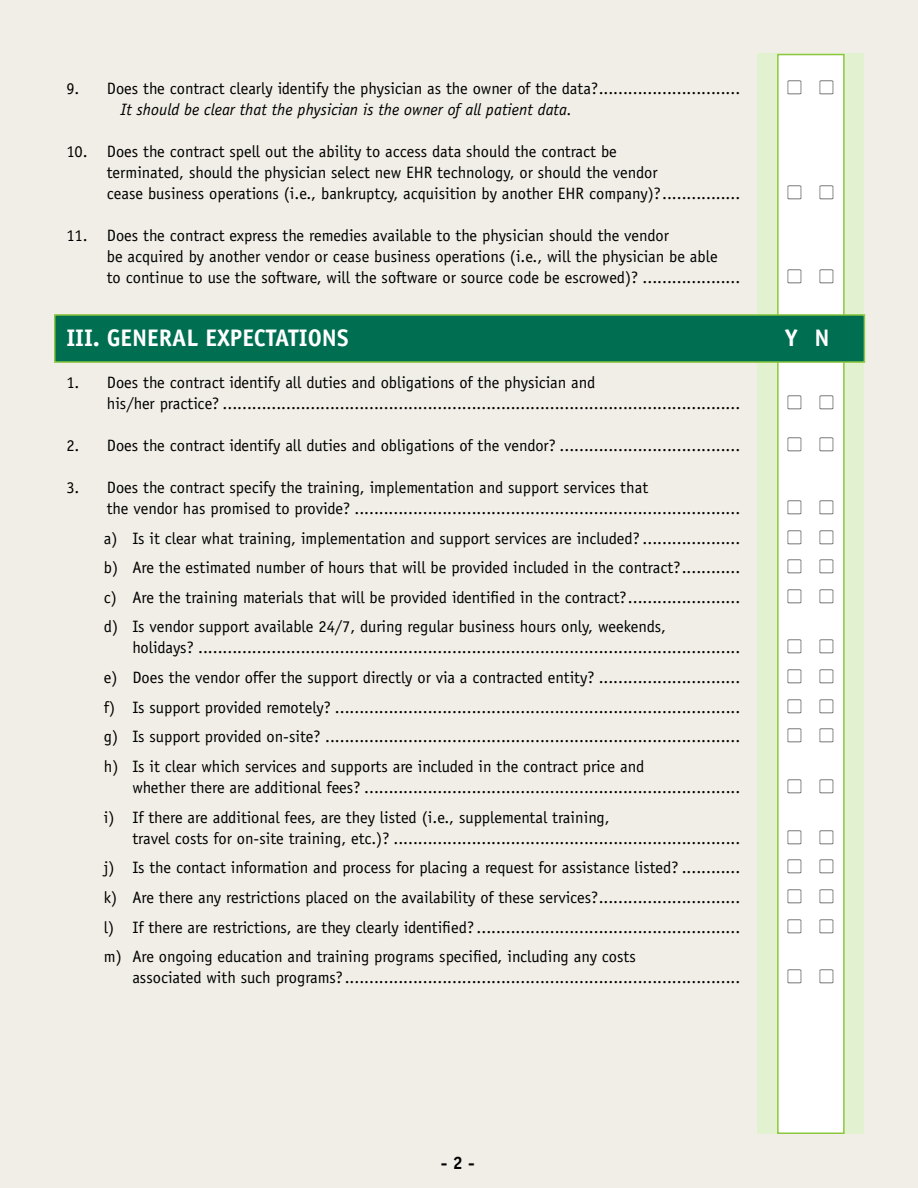
<style>
.page{position:relative;width:918px;height:1188px;background:#f0eee6}
.page>*{position:absolute;margin:0;border:0;box-sizing:border-box;transform-origin:0 0}
.t1{font:700 24px "Officina Sans";color:#fff}
.t2{font:700 18px "Officina Sans";color:#000}
.t3{font:16.5px/21px "Officina Sans";color:#000}
.t4{font:italic 16.5px "Officina Sans";color:#000}
.t5{font:16.5px "Carta";color:#000;scale:.8 1}
</style>
<div class="page">
<div style="left:758px;top:54px;width:106px;height:1080px;background:#e2f1cf"></div>
<div style="left:777px;top:54px;width:68px;height:1080px;background:#fff;border:2px solid #8dc63f"></div>
<div style="left:54px;top:314px;width:811px;height:49px;background:#006f51;border:2px solid #8dc63f"></div>
<p class="t3" style="left:66px;top:78px;width:675px">9. Does the contract clearly identify the physician as the owner of the data?.............................</p>
<p class="t5" style="left:788px;top:79px;width:58px">L L</p>
<p class="t4" style="left:120px;top:100px;width:453px">It should be clear that the physician is the owner of all patient data.</p>
<p class="t3" style="left:107px;top:141px;width:635px;text-indent:-40px">10. Does the contract spell out the ability to access data should the contract be<br>terminated, should the physician select new EHR technology, or should the vendor<br>cease business operations (i.e., bankruptcy, acquisition by another EHR company)?................</p>
<p class="t5" style="left:788px;top:184px;width:58px">L L</p>
<p class="t3" style="left:107px;top:225px;width:635px;text-indent:-41px">11. Does the contract express the remedies available to the physician should the vendor<br>be acquired by another vendor or cease business operations (i.e., will the physician be able<br>to continue to use the software, will the software or source code be escrowed)? ....................</p>
<p class="t5" style="left:788px;top:268px;width:58px">L L</p>
<h1 class="t1" style="left:66px;top:323px;width:284px">III. GENERAL EXPECTATIONS</h1>
<h1 class="t1" style="left:785px;top:323px;width:46px">Y N</h1>
<p class="t3" style="left:107px;top:372px;width:635px;text-indent:-41px">1. Does the contract identify all duties and obligations of the physician and<br>his/her practice? ..........................................................................................................</p>
<p class="t5" style="left:788px;top:394px;width:58px">L L</p>
<p class="t3" style="left:66px;top:435px;width:675px">2. Does the contract identify all duties and obligations of the vendor? .....................................</p>
<p class="t5" style="left:788px;top:436px;width:58px">L L</p>
<p class="t3" style="left:107px;top:477px;width:635px;text-indent:-41px">3. Does the contract specify the training, implementation and support services that<br>the vendor has promised to provide? ...............................................................................</p>
<p class="t5" style="left:788px;top:499px;width:58px">L L</p>
<p class="t3" style="left:104px;top:527px;width:638px">a) Is it clear what training, implementation and support services are included? ....................</p>
<p class="t5" style="left:788px;top:528px;width:58px">L L</p>
<p class="t3" style="left:104px;top:557px;width:638px">b) Are the estimated number of hours that will be provided included in the contract?............</p>
<p class="t5" style="left:788px;top:558px;width:58px">L L</p>
<p class="t3" style="left:104px;top:587px;width:638px">c) Are the training materials that will be provided identified in the contract?.......................</p>
<p class="t5" style="left:788px;top:587px;width:58px">L L</p>
<p class="t3" style="left:132px;top:616px;width:609px;text-indent:-28px">d) Is vendor support available 24/7, during regular business hours only, weekends,<br>holidays? ...............................................................................................................</p>
<p class="t5" style="left:788px;top:638px;width:58px">L L</p>
<p class="t3" style="left:104px;top:667px;width:638px">e) Does the vendor offer the support directly or via a contracted entity? .............................</p>
<p class="t5" style="left:788px;top:668px;width:58px">L L</p>
<p class="t3" style="left:104px;top:697px;width:638px">f) Is support provided remotely? ...................................................................................</p>
<p class="t5" style="left:788px;top:697px;width:58px">L L</p>
<p class="t3" style="left:104px;top:726px;width:638px">g) Is support provided on-site? .....................................................................................</p>
<p class="t5" style="left:788px;top:727px;width:58px">L L</p>
<p class="t3" style="left:132px;top:756px;width:609px;text-indent:-28px">h) Is it clear which services and supports are included in the contract price and<br>whether there are additional fees? .............................................................................</p>
<p class="t5" style="left:788px;top:778px;width:58px">L L</p>
<p class="t3" style="left:132px;top:807px;width:609px;text-indent:-28px">i) If there are additional fees, are they listed (i.e., supplemental training,<br>travel costs for on-site training, etc.)? .......................................................................</p>
<p class="t5" style="left:788px;top:828px;width:58px">L L</p>
<p class="t3" style="left:104px;top:857px;width:638px">j) Is the contact information and process for placing a request for assistance listed? ............</p>
<p class="t5" style="left:788px;top:858px;width:58px">L L</p>
<p class="t3" style="left:104px;top:887px;width:638px">k) Are there any restrictions placed on the availability of these services?.............................</p>
<p class="t5" style="left:788px;top:888px;width:58px">L L</p>
<p class="t3" style="left:104px;top:916px;width:638px">l) If there are restrictions, are they clearly identified? ......................................................</p>
<p class="t5" style="left:788px;top:917px;width:58px">L L</p>
<p class="t3" style="left:132px;top:946px;width:609px;text-indent:-28px">m) Are ongoing education and training programs specified, including any costs<br>associated with such programs?.................................................................................</p>
<p class="t5" style="left:788px;top:968px;width:58px">L L</p>
<p class="t2" style="left:441px;top:1152px;width:35px">-2-</p>
</div>
